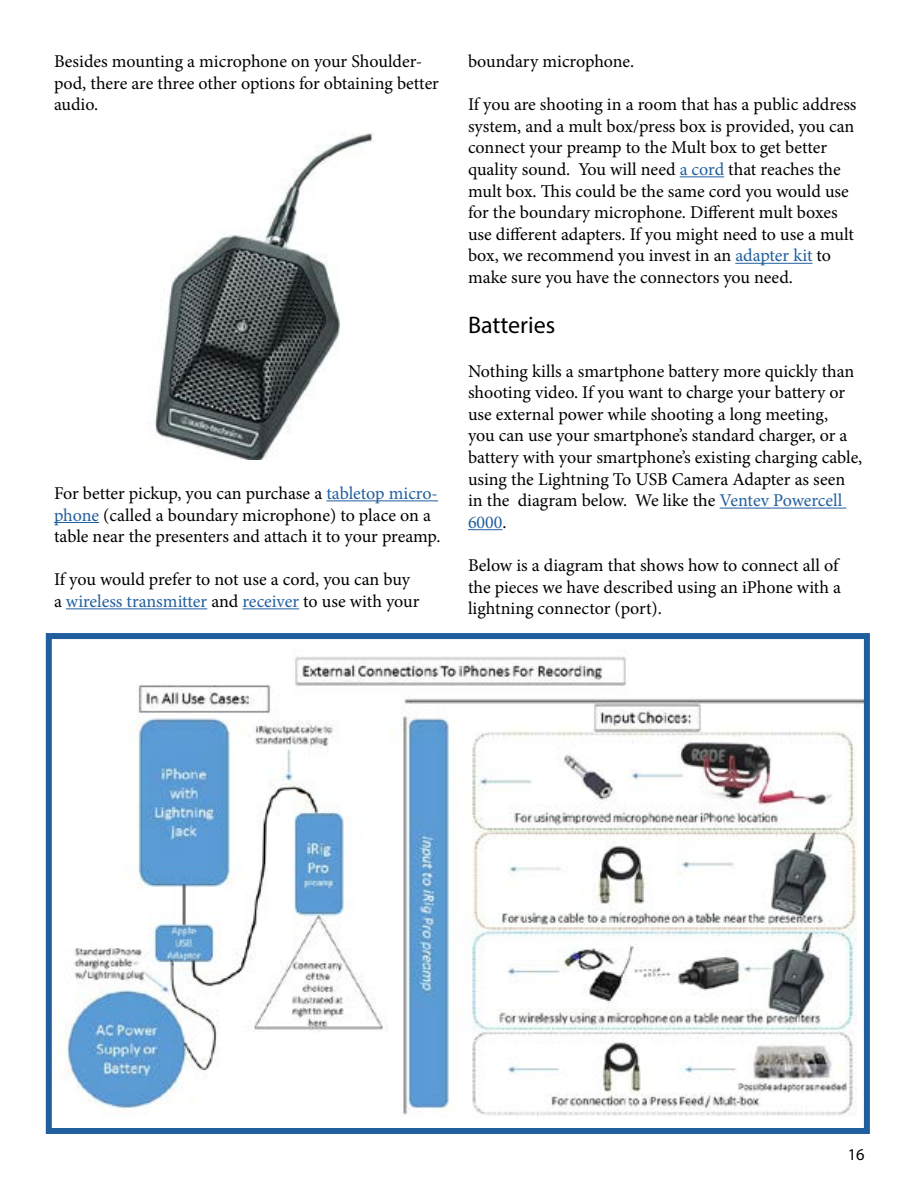
<style>
.page{position:relative;width:918px;height:1188px;background:#fff}
.page>*{position:absolute;margin:0;border:0;box-sizing:border-box;transform-origin:0 0}
.t1{font:24px "Myriad Pro";color:#000}
.t2{font:18px/21.6px "Minion Pro";letter-spacing:-.005em;color:#000}
.t3{font:16.5px "Myriad Pro";color:#000}
.s1{color:#215e9e}
</style>
<div class="page">
<hr style="left:326px;top:500px;width:112px;height:1px;background:#215e9e">
<hr style="left:54px;top:522px;width:45px;height:1px;background:#215e9e">
<hr style="left:66px;top:608px;width:141px;height:1px;background:#215e9e">
<hr style="left:242px;top:608px;width:57px;height:1px;background:#215e9e">
<hr style="left:680px;top:176px;width:44px;height:1px;background:#215e9e">
<hr style="left:735px;top:263px;width:77px;height:1px;background:#215e9e">
<hr style="left:720px;top:508px;width:126px;height:1px;background:#215e9e">
<hr style="left:468px;top:529px;width:35px;height:1px;background:#215e9e">
<img style="left:155px;top:133px;width:218px;height:326px">
<img style="left:64px;top:656px;width:799px;height:460px">
<div style="left:46px;top:633px;width:824px;height:501px;border:6px solid #215e9e"></div>
<p class="t2" style="left:54px;top:51px;width:386px">Besides mounting a microphone on your Shoulder&shy;pod, there are three other options for obtaining better audio.</p>
<p class="t2" style="left:54px;top:483px;width:388px">For better pickup, you can purchase a <span class="s1">tabletop micro&shy;phone</span> (called a boundary microphone) to place on a table near the presenters and attach it to your preamp.</p>
<p class="t2" style="left:54px;top:569px;width:367px">If you would prefer to not use a cord, you can buy a <span class="s1">wireless transmitter</span> and <span class="s1">receiver</span> to use with your</p>
<p class="t2" style="left:468px;top:51px;width:168px">boundary microphone.</p>
<p class="t2" style="left:468px;top:94px;width:390px">If you are shooting in a room that has a public address system, and a mult box/press box is provided, you can connect your preamp to the Mult box to get better quality sound. You will need <span class="s1">a cord</span> that reaches the mult box. This could be the same cord you would use for the boundary microphone. Different mult boxes use different adapters. If you might need to use a mult box, we recommend you invest in an <span class="s1">adapter kit</span> to make sure you have the connectors you need.</p>
<h1 class="t1" style="left:468px;top:311px;width:89px">Batteries</h1>
<p class="t2" style="left:468px;top:360px;width:396px">Nothing kills a smartphone battery more quickly than shooting video. If you want to charge your battery or use external power while shooting a long meeting,<br>you can use your smartphone’s standard charger, or a battery with your smartphone’s existing charging cable, using the Lightning To USB Camera Adapter as seen in the diagram below. We like the <span class="s1">Ventev Powercell 6000</span>.</p>
<p class="t2" style="left:468px;top:555px;width:375px">Below is a diagram that shows how to connect all of the pieces we have described using an iPhone with a lightning connector (port).</p>
<p class="t3" style="left:848px;top:1144px;width:18px">16</p>
</div>
